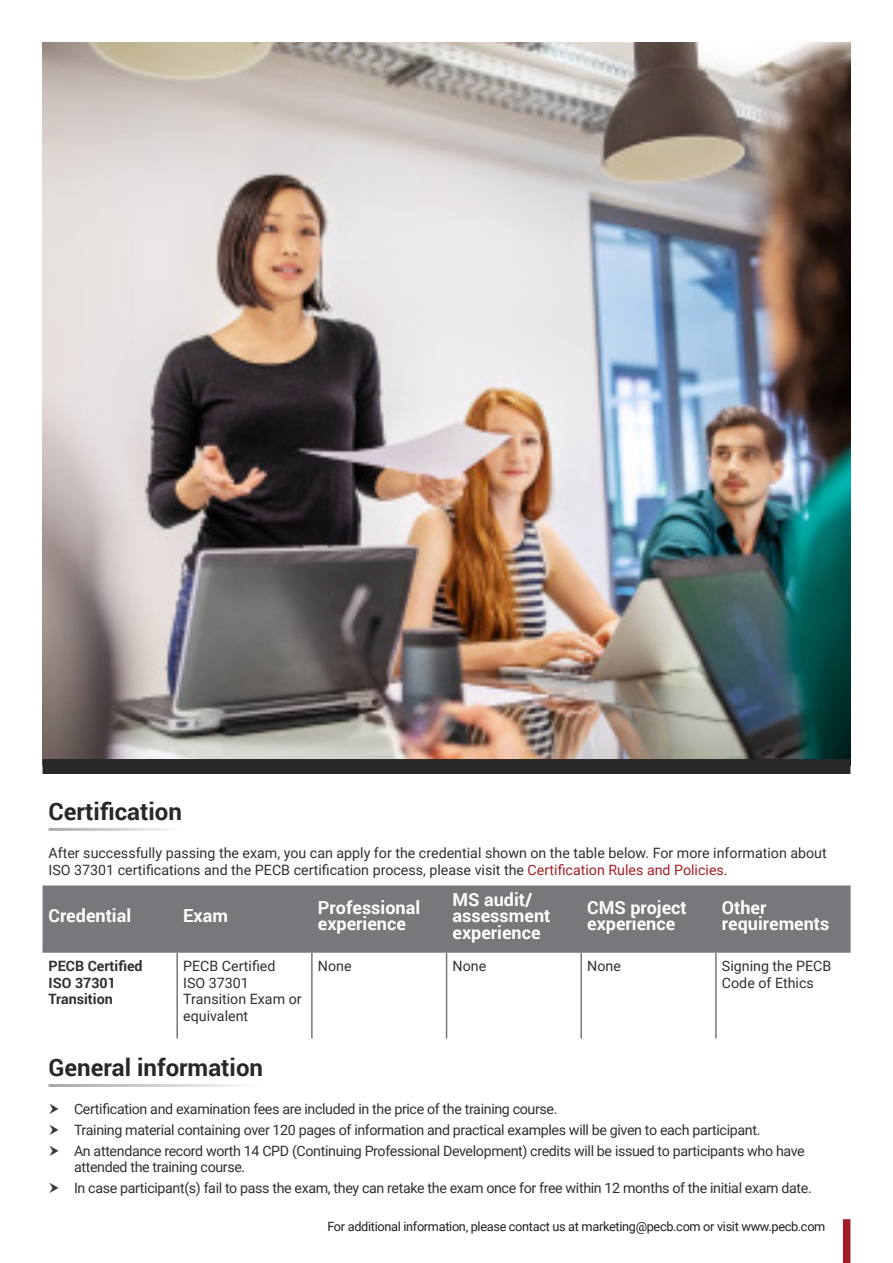
<style>
.page{position:relative;width:893px;height:1263px;background:#fff}
.page>*{position:absolute;margin:0;border:0;box-sizing:border-box;transform-origin:0 0}
.t1{font:700 24px "Roboto";color:#282829}
.t2{font:700 18px/16.5px "Roboto";color:#fff}
.Bullet_Points{font:14.25px/16.5px "Roboto";letter-spacing:-.025em;color:#312f30}
.Bullet_Points-2{font:14.25px/16.5px "Roboto";color:#312f30}
.t3{font:700 14.25px/16.5px "Roboto";color:#312f30}
.t4{font:12.75px "Roboto";letter-spacing:-.025em;color:#231f20}
.s1{color:#a11e29}
</style>
<div class="page">
<img style="left:43px;top:43px;width:807px;height:716px">
<div style="left:43px;top:759px;width:807px;height:15px;background:#282829"></div>
<div style="left:43px;top:885px;width:808px;height:66px;background:#76787b"></div>
<hr style="left:176px;top:953px;width:2px;height:85px;background:#76787b">
<hr style="left:311px;top:953px;width:2px;height:85px;background:#76787b">
<hr style="left:446px;top:953px;width:1px;height:85px;background:#76787b">
<hr style="left:580px;top:953px;width:2px;height:85px;background:#76787b">
<hr style="left:715px;top:953px;width:2px;height:85px;background:#76787b">
<hr style="left:43px;top:951px;width:134px;height:2px;background:#76787b">
<hr style="left:177px;top:951px;width:135px;height:2px;background:#76787b">
<hr style="left:312px;top:951px;width:135px;height:2px;background:#76787b">
<hr style="left:447px;top:951px;width:134px;height:2px;background:#76787b">
<hr style="left:581px;top:951px;width:135px;height:2px;background:#76787b">
<hr style="left:716px;top:951px;width:135px;height:2px;background:#76787b">
<div style="left:843px;top:1219px;width:7px;height:44px;background:#a11e29"></div>
<p class="t1" style="left:49px;top:795px;width:135px">Certification</p>
<p class="Bullet_Points-2" style="left:49px;top:844px;width:780px">After successfully passing the exam, you can apply for the credential shown on the table below. For more information about<br>ISO 37301 certifications and the PECB certification process, please visit the <span class="s1">Certification Rules and Policies</span>.</p>
<p class="t2" style="left:49px;top:907px;width:84px">Credential</p>
<p class="t2" style="left:183px;top:907px;width:46px">Exam</p>
<p class="t2" style="left:318px;top:898px;width:104px">Professional experience</p>
<p class="t2" style="left:453px;top:890px;width:99px">MS audit/ assessment experience</p>
<p class="t2" style="left:587px;top:898px;width:101px">CMS project experience</p>
<p class="t2" style="left:722px;top:898px;width:109px">Other requirements</p>
<p class="t3" style="left:49px;top:957px;width:96px">PECB Certified</p>
<p class="t3" style="left:49px;top:974px;width:69px">ISO 37301<br>Transition</p>
<p class="Bullet_Points-2" style="left:183px;top:957px;width:94px">PECB Certified</p>
<p class="Bullet_Points-2" style="left:183px;top:974px;width:120px">ISO 37301<br>Transition Exam or equivalent</p>
<p class="Bullet_Points" style="left:318px;top:957px;width:35px">None</p>
<p class="Bullet_Points" style="left:453px;top:957px;width:35px">None</p>
<p class="Bullet_Points" style="left:587px;top:957px;width:35px">None</p>
<p class="Bullet_Points-2" style="left:722px;top:957px;width:111px">Signing the PECB<br>Code of Ethics</p>
<p class="t1" style="left:49px;top:1051px;width:216px">General information</p>
<p class="Bullet_Points" style="left:74px;top:1100px;width:485px">Certification and examination fees are included in the price of the training course.</p>
<p class="Bullet_Points" style="left:74px;top:1121px;width:688px">Training material containing over 120 pages of information and practical examples will be given to each participant.</p>
<p class="Bullet_Points" style="left:74px;top:1142px;width:732px">An attendance record worth 14 CPD (Continuing Professional Development) credits will be issued to participants who have attended the training course.</p>
<p class="Bullet_Points" style="left:74px;top:1179px;width:739px">In case participant(s) fail to pass the exam, they can retake the exam once for free within 12 months of the initial exam date.</p>
<p class="t4" style="left:327px;top:1218px;width:500px">For additional information, please contact us at marketing@pecb.com or visit www.pecb.com</p>
</div>
